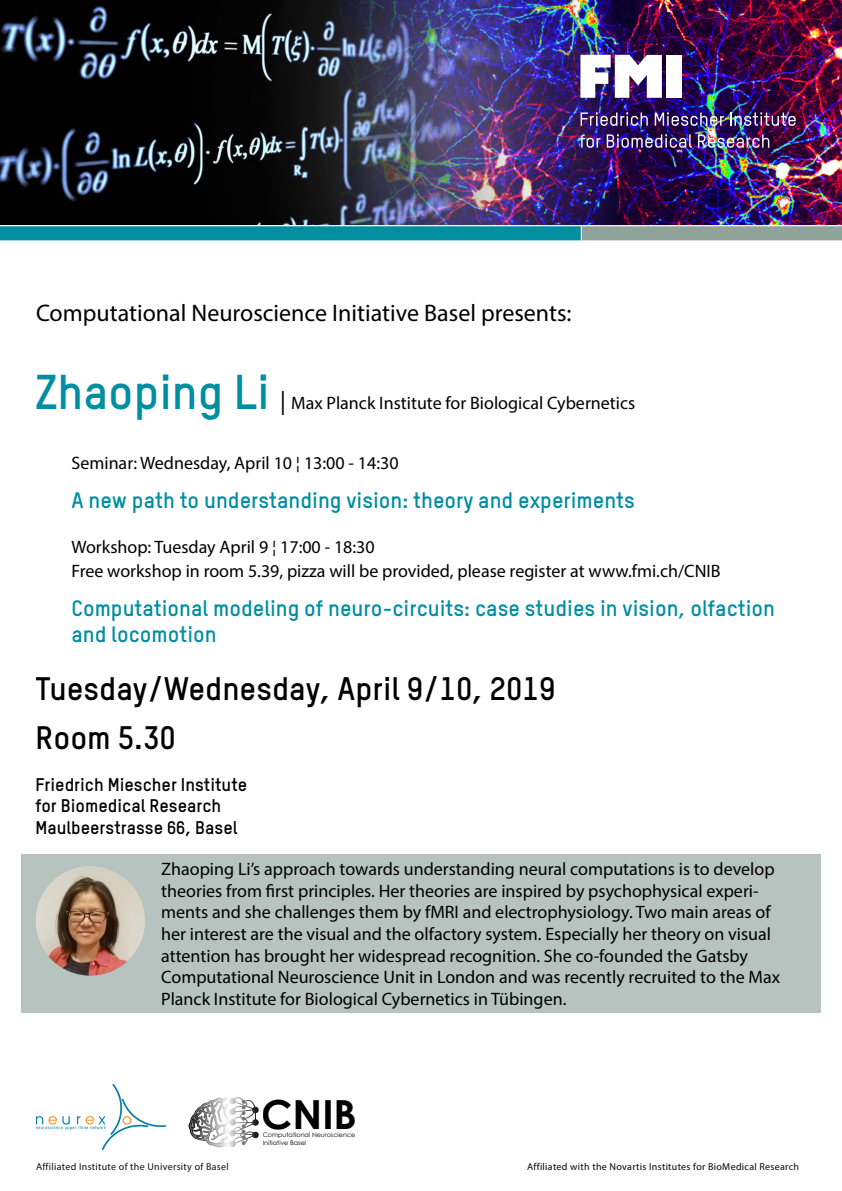
<style>
.page{position:relative;width:842px;height:1191px;background:#fff}
.page>*{position:absolute;margin:0;border:0;box-sizing:border-box;transform-origin:0 0}
.t1{font:700 40.1px "Century Gothic";color:#000}
.t2{font:700 32px "TSTAR";color:#000}
.t3{font:24px "Myriad Pro";color:#000}
.t4{font:700 22px/26.4px "TSTAR";color:#008ea1}
.t5{font:18px/21.6px "Myriad Pro";color:#000}
.t6{font:700 18px "TSTAR";color:#000}
.t7{font:10px "Myriad Pro";letter-spacing:.03em;color:#040503}
.t8{font:10px "Myriad Pro";letter-spacing:.03em;color:#0b120b}
.t9{font:6.3px/7.8px "Century Gothic";color:#000}
.s1{font-family:"TSTAR";font-weight:700;font-size:48px;color:#008ea1}
.s2{font-size:24px}
</style>
<div class="page">
<div style="left:21px;top:854px;width:800px;height:159px;background:#b7c3be"></div>
<img style="left:0;top:0;width:842px;height:225px">
<div style="left:0;top:226px;width:589px;height:14px;background:#008ea1"></div>
<div style="left:581px;top:226px;width:261px;height:14px;background:#90a39b"></div>
<svg style="left:581px;top:112px;width:67px;height:14px"></svg>
<svg style="left:655px;top:112px;width:69px;height:14px"></svg>
<svg style="left:730px;top:112px;width:66px;height:14px"></svg>
<svg style="left:579px;top:134px;width:22px;height:14px"></svg>
<svg style="left:607px;top:134px;width:85px;height:14px"></svg>
<svg style="left:698px;top:134px;width:71px;height:14px"></svg>
<div style="left:667px;top:55px;width:15px;height:43px;background:#fff"></div>
<img style="left:580px;top:55px;width:82px;height:43px">
<svg style="left:189px;top:1097px;width:39px;height:50px"></svg>
<svg style="left:229px;top:1097px;width:30px;height:50px"></svg>
<img style="left:36px;top:1085px;width:129px;height:64px">
<svg style="left:581px;top:226px;width:1px;height:14px"></svg>
<img style="left:35px;top:865px;width:110px;height:110px;border-radius:55px">
<p class="t3" style="left:36px;top:298px;width:537px">Computational Neuroscience Initiative Basel presents:</p>
<p class="t5" style="left:35px;top:392px;width:601px"><span class="s1">Zhaoping Li</span> <span class="s2">|</span> Max Planck Institute for Biological Cybernetics</p>
<p class="t5" style="left:71px;top:452px;width:329px">Seminar: Wednesday, April 10 ¦ 13:00 - 14:30</p>
<p class="t4" style="left:71px;top:486px;width:565px">A new path to understanding vision: theory and experiments</p>
<p class="t5" style="left:71px;top:535px;width:651px;line-height:24px">Workshop: Tuesday April 9 ¦ 17:00 - 18:30<br>Free workshop in room 5.39, pizza will be provided, please register at www.fmi.ch/CNIB</p>
<p class="t4" style="left:71px;top:594px;width:705px">Computational modeling of neuro-circuits: case studies in vision, olfaction and locomotion</p>
<p class="t2" style="left:35px;top:668px;width:521px">Tuesday/Wednesday, April 9/10, 2019</p>
<p class="t2" style="left:35px;top:717px;width:142px">Room 5.30</p>
<p class="t6" style="left:35px;top:773px;width:213px">Friedrich Miescher Institute</p>
<p class="t6" style="left:35px;top:794px;width:187px">for Biomedical Research</p>
<p class="t6" style="left:35px;top:816px;width:204px">Maulbeerstrasse 66, Basel</p>
<p class="t5" style="left:161px;top:858px;width:620px">Zhaoping Li’s approach towards understanding neural computations is to develop theories from first principles. Her theories are inspired by psychophysical experi&shy;ments and she challenges them by fMRI and electrophysiology. Two main areas of her interest are the visual and the olfactory system. Especially her theory on visual attention has brought her widespread recognition. She co-founded the Gatsby Computational Neuroscience Unit in London and was recently recruited to the Max Planck Institute for Biological Cybernetics in Tübingen.</p>
<h1 class="t1" style="left:261px;top:1083px;width:97px">CNIB</h1>
<p class="t9" style="left:263px;top:1130px;width:94px">Computational Neuroscience<br>Initiative Basel</p>
<p class="t8" style="left:36px;top:1160px;width:194px">Affiliated Institute of the University of Basel</p>
<p class="t7" style="left:527px;top:1160px;width:273px">Affiliated with the Novartis Institutes for BioMedical Research</p>
</div>
